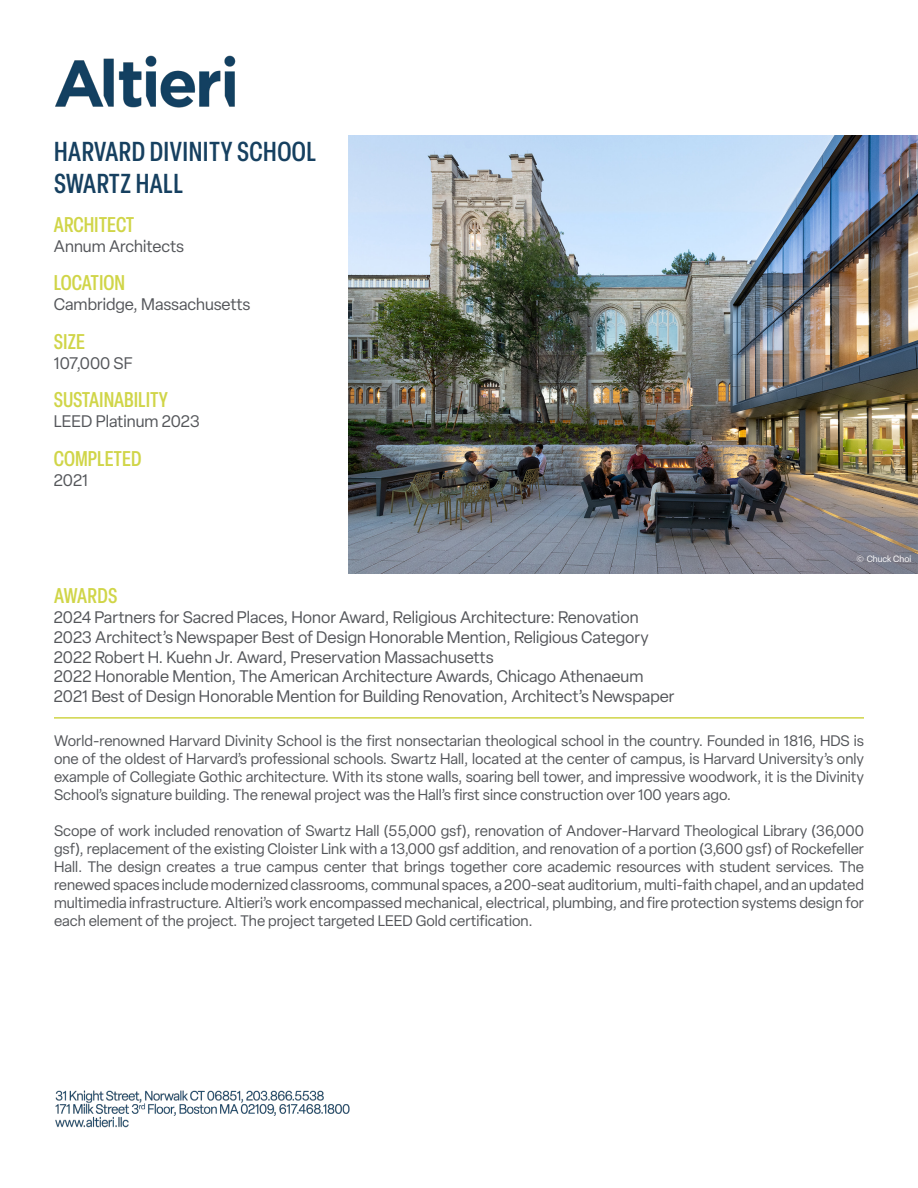
<style>
.page{position:relative;width:918px;height:1188px;background:#fff}
.page>*{position:absolute;margin:0;border:0;box-sizing:border-box;transform-origin:0 0}
.t1{font:500 condensed 27px/32.4px "Elza";letter-spacing:.02em;color:#164060}
.t2{font:500 condensed 21px "Elza";color:#d0d548}
.t3{font:16.5px "Elza";color:#54565a}
.t4{font:15px/18px "Elza";color:#54565a;text-align:justify}
.t5{font:9px "Elza";color:#fff}
.s1{font-family:"Gotham"}
</style>
<div class="page">
<img style="left:55px;top:55px;width:180px;height:53px">
<img style="left:55px;top:1090px;width:295px;height:38px">
<img style="left:349px;top:135px;width:569px;height:438px">
<hr style="left:54px;top:717px;width:810px;height:2px;background:#d0d548">
<p class="t1" style="left:54px;top:134px;width:264px">HARVARD DIVINITY SCHOOL<br>SWARTZ HALL</p>
<p class="t2" style="left:54px;top:210px;width:82px">ARCHITECT</p>
<p class="t3" style="left:54px;top:235px;width:132px">Annum Architects</p>
<p class="t2" style="left:54px;top:269px;width:73px">LOCATION</p>
<p class="t3" style="left:54px;top:293px;width:198px">Cambridge, Massachusetts</p>
<p class="t2" style="left:54px;top:327px;width:32px">SIZE</p>
<p class="t3" style="left:54px;top:352px;width:80px">107,000 SF</p>
<p class="t2" style="left:54px;top:386px;width:116px">SUSTAINABILITY</p>
<p class="t3" style="left:54px;top:410px;width:147px">LEED Platinum 2023</p>
<p class="t2" style="left:54px;top:444px;width:89px">COMPLETED</p>
<p class="t3" style="left:54px;top:469px;width:36px">2021</p>
<p class="t2" style="left:54px;top:582px;width:65px">AWARDS</p>
<p class="t3" style="left:54px;top:606px;width:586px">2024 Partners for Sacred Places, Honor Award, Religious Architecture: Renovation</p>
<p class="t3" style="left:54px;top:626px;width:596px">2023 Architect’s Newspaper Best of Design Honorable Mention, Religious Category</p>
<p class="t3" style="left:54px;top:646px;width:441px">2022 Robert H. Kuehn Jr. Award, Preservation Massachusetts</p>
<p class="t3" style="left:54px;top:666px;width:591px">2022 Honorable Mention, The American Architecture Awards, Chicago Athenaeum</p>
<p class="t3" style="left:54px;top:686px;width:622px">2021 Best of Design Honorable Mention for Building Renovation, Architect’s Newspaper</p>
<p class="t5" style="left:857px;top:552px;width:56px"><span class="s1">©</span> Chuck Choi</p>
<p class="t4" style="left:54px;top:732px;width:812px">World-renowned Harvard Divinity School is the first nonsectarian theological school in the country. Founded in 1816, HDS is one of the oldest of Harvard’s professional schools. Swartz Hall, located at the center of campus, is Harvard University’s only example of Collegiate Gothic architecture. With its stone walls, soaring bell tower, and impressive woodwork, it is the Divinity School’s signature building. The renewal project was the Hall’s first since construction over 100 years ago.</p>
<p class="t4" style="left:54px;top:822px;width:812px">Scope of work included renovation of Swartz Hall (55,000 gsf), renovation of Andover-Harvard Theological Library (36,000 gsf), replacement of the existing Cloister Link with a 13,000 gsf addition, and renovation of a portion (3,600 gsf) of Rockefeller Hall. The design creates a true campus center that brings together core academic resources with student services. The renewed spaces include modernized classrooms, communal spaces, a 200-seat auditorium, multi-faith chapel, and an updated multimedia infrastructure. Altieri’s work encompassed mechanical, electrical, plumbing, and fire protection systems design for each element of the project. The project targeted LEED Gold certification.</p>
</div>
